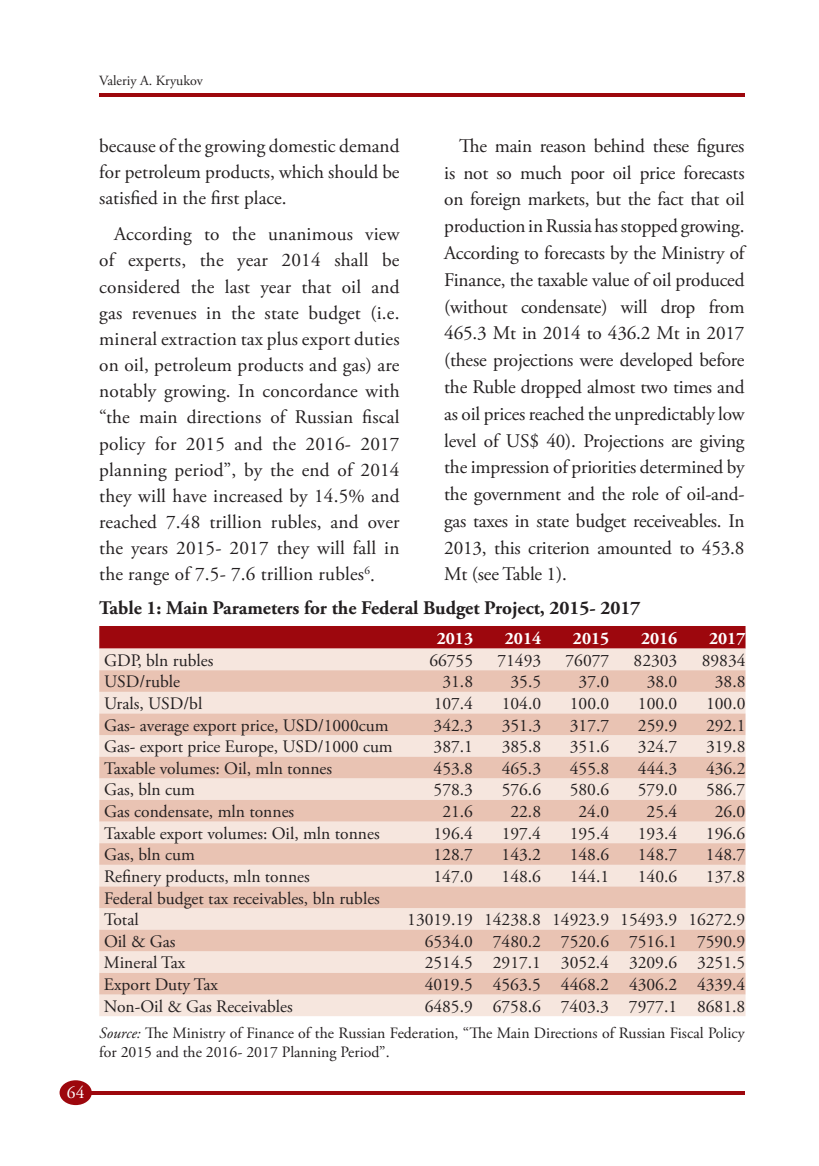
<style>
.page{position:relative;width:819px;height:1166px;background:#fff}
.page>*{position:absolute;margin:0;border:0;box-sizing:border-box;transform-origin:0 0}
.t1{font:19.25px/26.8px "Adobe Garamond Pro";color:#231f20;text-align:justify}
.t2{font:700 19.25px "Adobe Garamond Pro";color:#231f20}
.t3{font:17.5px/21.7px "Adobe Garamond Pro";color:#231f20}
.t4{font:700 17.5px "Adobe Garamond Pro";color:#fff}
.t5{font:17.5px "Adobe Garamond Pro";color:#fff}
.t6{font:15.75px/18.9px "Adobe Garamond Pro";color:#231f20}
.t7{font:14px "Adobe Garamond Pro";color:#231f20}
.s1{font-style:italic}
</style>
<div class="page">
<hr style="left:99px;top:93px;width:645px;height:4px;background:#9d070d">
<hr style="left:92px;top:1091px;width:652px;height:3px;background:#9d070d">
<div style="left:60px;top:1080px;width:32px;height:25px;background:#9d070d;border-radius:50%"></div>
<div style="left:99px;top:626px;width:646px;height:22px;background:#9d070d"></div>
<div style="left:99px;top:648px;width:646px;height:368px;background:#f6e6de"></div>
<svg style="left:99px;top:670px;width:646px;height:324px;background:#efd3c7"></svg>
<p class="t7" style="left:99px;top:72px;width:105px">Valeriy A. Kryukov</p>
<p class="t5" style="left:67px;top:1081px;width:19px">64</p>
<p class="t1" style="left:99px;top:133px;width:302px;line-height:26.1px">because of the growing domestic demand for petroleum products, which should be satisfied in the first place.</p>
<p class="t1" style="left:99px;top:222px;width:302px;line-height:26.1px;text-indent:15px">According to the unanimous view of experts, the year 2014 shall be considered the last year that oil and gas revenues in the state budget (i.e. mineral extraction tax plus export duties on oil, petroleum products and gas) are notably growing. In concordance with “the main directions of Russian fiscal policy for 2015 and the 2016- 2017 planning period”, by the end of 2014 they will have increased by 14.5% and reached 7.48 trillion rubles, and over the years 2015- 2017 they will fall in the range of 7.5- 7.6 trillion rubles<sup>6</sup>.</p>
<p class="t2" style="left:99px;top:597px;width:543px">Table 1: Main Parameters for the Federal Budget Project, 2015- 2017</p>
<p class="t4" style="left:436px;top:628px;width:38px">2013</p>
<p class="t4" style="left:505px;top:628px;width:38px">2014</p>
<p class="t4" style="left:573px;top:628px;width:38px">2015</p>
<p class="t4" style="left:641px;top:628px;width:38px">2016</p>
<p class="t4" style="left:709px;top:628px;width:38px">2017</p>
<p class="t3" style="left:104px;top:650px;width:111px">GDP, bln rubles</p>
<p class="t3" style="left:429px;top:650px;width:45px">66755</p>
<p class="t3" style="left:497px;top:650px;width:45px">71493</p>
<p class="t3" style="left:565px;top:650px;width:45px">76077</p>
<p class="t3" style="left:633px;top:650px;width:45px">82303</p>
<p class="t3" style="left:701px;top:650px;width:45px">89834</p>
<p class="t3" style="left:104px;top:671px;width:77px">USD/ruble</p>
<p class="t3" style="left:442px;top:671px;width:32px">31.8</p>
<p class="t3" style="left:510px;top:671px;width:32px">35.5</p>
<p class="t3" style="left:578px;top:671px;width:32px">37.0</p>
<p class="t3" style="left:646px;top:671px;width:32px">38.0</p>
<p class="t3" style="left:714px;top:671px;width:32px">38.8</p>
<p class="t3" style="left:104px;top:693px;width:100px">Urals, USD/bl</p>
<p class="t3" style="left:433px;top:693px;width:41px">107.4</p>
<p class="t3" style="left:501px;top:693px;width:41px">104.0</p>
<p class="t3" style="left:570px;top:693px;width:41px">100.0</p>
<p class="t3" style="left:638px;top:693px;width:41px">100.0</p>
<p class="t3" style="left:706px;top:693px;width:41px">100.0</p>
<p class="t3" style="left:104px;top:715px;width:286px">Gas- average export price, USD/1000cum</p>
<p class="t3" style="left:433px;top:715px;width:41px">342.3</p>
<p class="t3" style="left:501px;top:715px;width:41px">351.3</p>
<p class="t3" style="left:570px;top:715px;width:41px">317.7</p>
<p class="t3" style="left:638px;top:715px;width:41px">259.9</p>
<p class="t3" style="left:706px;top:715px;width:41px">292.1</p>
<p class="t3" style="left:104px;top:736px;width:290px">Gas- export price Europe, USD/1000 cum</p>
<p class="t3" style="left:433px;top:736px;width:41px">387.1</p>
<p class="t3" style="left:501px;top:736px;width:41px">385.8</p>
<p class="t3" style="left:570px;top:736px;width:41px">351.6</p>
<p class="t3" style="left:638px;top:736px;width:41px">324.7</p>
<p class="t3" style="left:706px;top:736px;width:41px">319.8</p>
<p class="t3" style="left:104px;top:758px;width:229px">Taxable volumes: Oil, mln tonnes</p>
<p class="t3" style="left:433px;top:758px;width:41px">453.8</p>
<p class="t3" style="left:501px;top:758px;width:41px">465.3</p>
<p class="t3" style="left:569px;top:758px;width:41px">455.8</p>
<p class="t3" style="left:638px;top:758px;width:41px">444.3</p>
<p class="t3" style="left:706px;top:758px;width:41px">436.2</p>
<p class="t3" style="left:104px;top:780px;width:92px">Gas, bln cum</p>
<p class="t3" style="left:433px;top:780px;width:41px">578.3</p>
<p class="t3" style="left:501px;top:780px;width:41px">576.6</p>
<p class="t3" style="left:569px;top:780px;width:41px">580.6</p>
<p class="t3" style="left:638px;top:780px;width:41px">579.0</p>
<p class="t3" style="left:706px;top:780px;width:41px">586.7</p>
<p class="t3" style="left:104px;top:801px;width:192px">Gas condensate, mln tonnes</p>
<p class="t3" style="left:442px;top:801px;width:32px">21.6</p>
<p class="t3" style="left:510px;top:801px;width:32px">22.8</p>
<p class="t3" style="left:578px;top:801px;width:32px">24.0</p>
<p class="t3" style="left:646px;top:801px;width:32px">25.4</p>
<p class="t3" style="left:714px;top:801px;width:32px">26.0</p>
<p class="t3" style="left:104px;top:823px;width:277px">Taxable export volumes: Oil, mln tonnes</p>
<p class="t3" style="left:433px;top:823px;width:41px">196.4</p>
<p class="t3" style="left:501px;top:823px;width:41px">197.4</p>
<p class="t3" style="left:569px;top:823px;width:41px">195.4</p>
<p class="t3" style="left:637px;top:823px;width:41px">193.4</p>
<p class="t3" style="left:706px;top:823px;width:41px">196.6</p>
<p class="t3" style="left:104px;top:844px;width:92px">Gas, bln cum</p>
<p class="t3" style="left:433px;top:844px;width:41px">128.7</p>
<p class="t3" style="left:501px;top:844px;width:41px">143.2</p>
<p class="t3" style="left:569px;top:844px;width:41px">148.6</p>
<p class="t3" style="left:637px;top:844px;width:41px">148.7</p>
<p class="t3" style="left:706px;top:844px;width:41px">148.7</p>
<p class="t3" style="left:104px;top:866px;width:207px">Refinery products, mln tonnes</p>
<p class="t3" style="left:433px;top:866px;width:41px">147.0</p>
<p class="t3" style="left:501px;top:866px;width:41px">148.6</p>
<p class="t3" style="left:569px;top:866px;width:41px">144.1</p>
<p class="t3" style="left:637px;top:866px;width:41px">140.6</p>
<p class="t3" style="left:706px;top:866px;width:41px">137.8</p>
<p class="t3" style="left:104px;top:888px;width:277px">Federal budget tax receivables, bln rubles<br>Total</p>
<p class="t1" style="left:444px;top:133px;width:302px;text-indent:15px">The main reason behind these figures is not so much poor oil price forecasts on foreign markets, but the fact that oil production in Russia has stopped growing.<br>According to forecasts by the Ministry of Finance, the taxable value of oil produced (without condensate) will drop from 465.3 Mt in 2014 to 436.2 Mt in 2017 (these projections were developed before the Ruble dropped almost two times and as oil prices reached the unpredictably low level of US$ 40). Projections are giving the impression of priorities determined by the government and the role of oil-and&shy;gas taxes in state budget receiveables. In 2013, this criterion amounted to 453.8<br>Mt (see Table 1).</p>
<p class="t3" style="left:407px;top:909px;width:339px">13019.19 14238.8 14923.9 15493.9 16272.9</p>
<p class="t3" style="left:104px;top:931px;width:73px">Oil &amp; Gas</p>
<p class="t3" style="left:424px;top:931px;width:322px">6534.0 7480.2 7520.6 7516.1 7590.9</p>
<p class="t3" style="left:104px;top:952px;width:83px">Mineral Tax</p>
<p class="t3" style="left:424px;top:952px;width:322px">2514.5 2917.1 3052.4 3209.6 3251.5</p>
<p class="t3" style="left:104px;top:974px;width:116px">Export Duty Tax</p>
<p class="t3" style="left:424px;top:974px;width:322px">4019.5 4563.5 4468.2 4306.2 4339.4</p>
<p class="t3" style="left:104px;top:996px;width:190px">Non-Oil &amp; Gas Receivables</p>
<p class="t3" style="left:424px;top:996px;width:322px">6485.9 6758.6 7403.3 7977.1 8681.8</p>
<p class="t6" style="left:99px;top:1024px;width:646px"><span class="s1">Source:</span> The Ministry of Finance of the Russian Federation, “The Main Directions of Russian Fiscal Policy for 2015 and the 2016- 2017 Planning Period”.</p>
</div>
